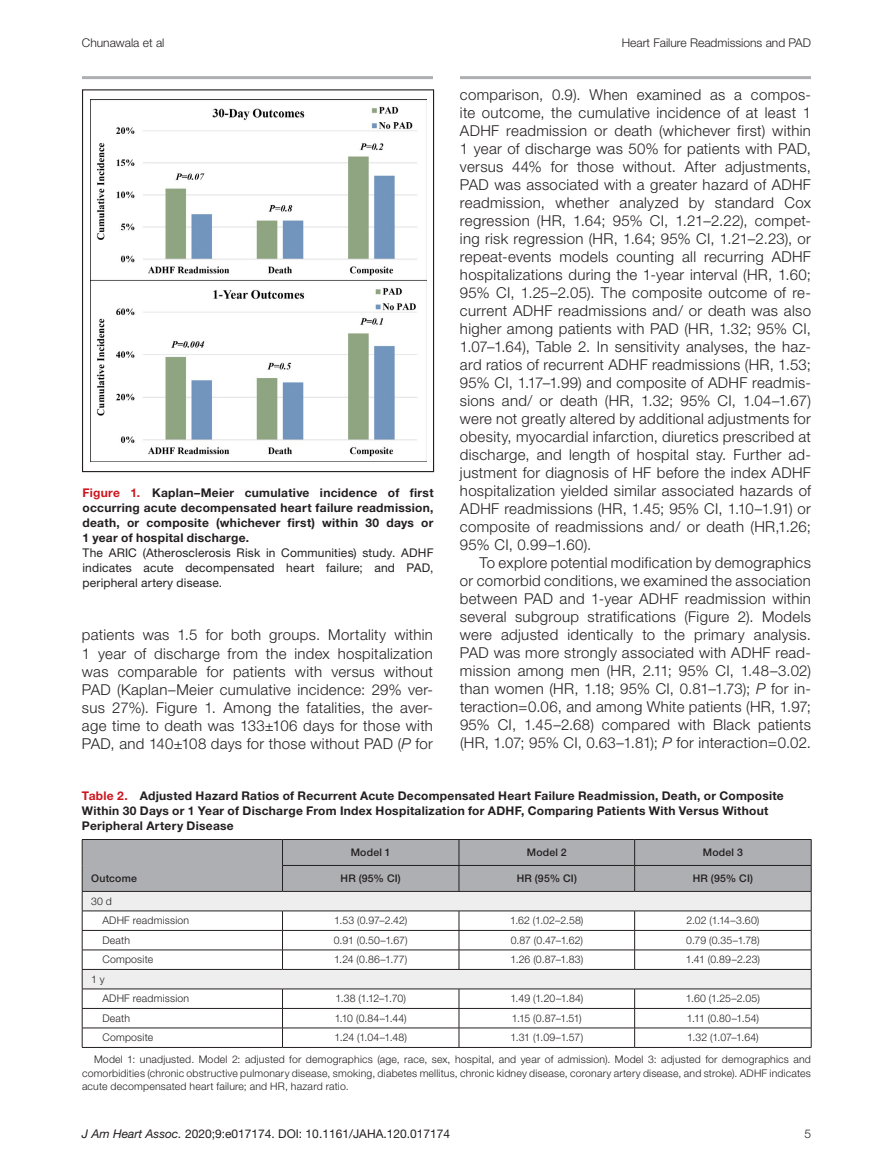
<style>
.page{position:relative;width:893px;height:1174px;background:#fff}
.page>*{position:absolute;margin:0;border:0;box-sizing:border-box;transform-origin:0 0}
.t1{font:300 15px/18px "Helvetica Neue LT Std";letter-spacing:.02em;color:#231f20;text-align:justify}
.t2{font:700 12px/15px "Helvetica Neue LT Std";letter-spacing:.025em;color:#231f20;text-align:justify}
.t3{font:12px/15px "Helvetica Neue LT Std";letter-spacing:.01em;color:#231f20;text-align:justify}
.t4{font:300 12px "Helvetica Neue LT Std";color:#231f20}
.t5{font:300 10.5px/19.5px "Helvetica Neue LT Std";letter-spacing:.02em;color:#231f20}
.t6{font:500 10.5px "Helvetica Neue LT Std";letter-spacing:.02em;color:#231f20}
.s1{color:#cd151d}
.s2{font-style:italic}
</style>
<div class="page">
<img style="left:90px;top:99px;width:336px;height:363px">
<div style="left:82px;top:89px;width:352px;height:383px;border:1px solid #231f20"></div>
<hr style="left:82px;top:1047px;width:200px;height:1px;background:#231f20">
<hr style="left:282px;top:1047px;width:177px;height:1px;background:#231f20">
<hr style="left:459px;top:1047px;width:176px;height:1px;background:#231f20">
<svg style="left:82px;top:839px;width:730px;height:208px"></svg>
<hr style="left:635px;top:1047px;width:176px;height:1px;background:#231f20">
<hr style="left:82px;top:76px;width:351px;height:3px;background:#aeafb3">
<hr style="left:460px;top:76px;width:351px;height:3px;background:#aeafb3">
<p class="t4" style="left:82px;top:35px;width:84px">Chunawala et al</p>
<p class="t4" style="left:622px;top:35px;width:191px">Heart Failure Readmissions and PAD</p>
<p class="t2" style="left:83px;top:485px;width:352px"><span class="s1">Figure 1.</span> Kaplan–Meier cumulative incidence of first occurring acute decompensated heart failure readmission, death, or composite (whichever first) within 30 days or 1 year of hospital discharge.</p>
<p class="t3" style="left:83px;top:545px;width:352px">The ARIC (Atherosclerosis Risk in Communities) study. ADHF indicates acute decompensated heart failure; and PAD, peripheral artery disease.</p>
<p class="t1" style="left:82px;top:626px;width:353px">patients was 1.5 for both groups. Mortality within 1 year of discharge from the index hospitalization was comparable for patients with versus without PAD (Kaplan–Meier cumulative incidence: 29% ver&shy;sus 27%). Figure 1. Among the fatalities, the aver&shy;age time to death was 133±106 days for those with PAD, and 140±108 days for those without PAD (<span class="s2">P</span> for</p>
<p class="t1" style="left:460px;top:85px;width:353px">comparison, 0.9). When examined as a compos&shy;ite outcome, the cumulative incidence of at least 1<br>ADHF readmission or death (whichever first) within 1 year of discharge was 50% for patients with PAD, versus 44% for those without. After adjustments, PAD was associated with a greater hazard of ADHF readmission, whether analyzed by standard Cox regression (HR, 1.64; 95% CI, 1.21–2.22), compet&shy;ing risk regression (HR, 1.64; 95% CI, 1.21–2.23), or repeat-events models counting all recurring ADHF hospitalizations during the 1-year interval (HR, 1.60; 95% CI, 1.25–2.05). The composite outcome of re&shy;current ADHF readmissions and/ or death was also higher among patients with PAD (HR, 1.32; 95% CI, 1.07–1.64), Table 2. In sensitivity analyses, the haz&shy;ard ratios of recurrent ADHF readmissions (HR, 1.53; 95% CI, 1.17–1.99) and composite of ADHF readmis&shy;sions and/ or death (HR, 1.32; 95% CI, 1.04–1.67) were not greatly altered by additional adjustments for obesity, myocardial infarction, diuretics prescribed at discharge, and length of hospital stay. Further ad&shy;justment for diagnosis of HF before the index ADHF hospitalization yielded similar associated hazards of ADHF readmissions (HR, 1.45; 95% CI, 1.10–1.91) or composite of readmissions and/ or death (HR,1.26; 95% CI, 0.99–1.60).</p>
<p class="t1" style="left:460px;top:553px;width:353px;text-indent:19px">To explore potential modification by demographics or comorbid conditions, we examined the association between PAD and 1-year ADHF readmission within several subgroup stratifications (Figure 2). Models were adjusted identically to the primary analysis.<br>PAD was more strongly associated with ADHF read&shy;mission among men (HR, 2.11; 95% CI, 1.48–3.02) than women (HR, 1.18; 95% CI, 0.81–1.73); <span class="s2">P</span> for in&shy;teraction=0.06, and among White patients (HR, 1.97; 95% CI, 1.45–2.68) compared with Black patients (HR, 1.07; 95% CI, 0.63–1.81); <span class="s2">P</span> for interaction=0.02.</p>
<p class="t2" style="left:82px;top:787px;width:703px;text-align:left"><span class="s1">Table 2.</span> Adjusted Hazard Ratios of Recurrent Acute Decompensated Heart Failure Readmission, Death, or Composite<br>Within 30 Days or 1 Year of Discharge From Index Hospitalization for ADHF, Comparing Patients With Versus Without<br>Peripheral Artery Disease</p>
<p class="t6" style="left:91px;top:872px;width:47px">Outcome</p>
<p class="t5" style="left:102px;top:891px;width:88px;text-indent:-11px">30 d<br>ADHF readmission</p>
<p class="t6" style="left:351px;top:846px;width:41px">Model 1</p>
<p class="t6" style="left:527px;top:846px;width:41px">Model 2</p>
<p class="t6" style="left:703px;top:846px;width:41px">Model 3</p>
<p class="t6" style="left:341px;top:872px;width:62px">HR (95% CI)</p>
<p class="t6" style="left:517px;top:872px;width:62px">HR (95% CI)</p>
<p class="t6" style="left:693px;top:872px;width:62px">HR (95% CI)</p>
<p class="t5" style="left:334px;top:910px;width:75px">1.53 (0.97–2.42)</p>
<p class="t5" style="left:510px;top:910px;width:75px">1.62 (1.02–2.58)</p>
<p class="t5" style="left:686px;top:910px;width:75px">2.02 (1.14–3.60)</p>
<p class="t5" style="left:102px;top:930px;width:29px">Death</p>
<p class="t5" style="left:334px;top:930px;width:76px">0.91 (0.50–1.67)</p>
<p class="t5" style="left:511px;top:930px;width:74px">0.87 (0.47–1.62)</p>
<p class="t5" style="left:686px;top:930px;width:75px">0.79 (0.35–1.78)</p>
<p class="t5" style="left:102px;top:949px;width:52px">Composite</p>
<p class="t5" style="left:334px;top:949px;width:75px">1.24 (0.86–1.77)</p>
<p class="t5" style="left:510px;top:949px;width:74px">1.26 (0.87–1.83)</p>
<p class="t5" style="left:686px;top:949px;width:76px">1.41 (0.89–2.23)</p>
<p class="t5" style="left:102px;top:969px;width:88px;text-indent:-11px">1 y<br>ADHF readmission</p>
<p class="t5" style="left:336px;top:988px;width:72px">1.38 (1.12–1.70)</p>
<p class="t5" style="left:510px;top:988px;width:74px">1.49 (1.20–1.84)</p>
<p class="t5" style="left:686px;top:988px;width:75px">1.60 (1.25–2.05)</p>
<p class="t5" style="left:102px;top:1008px;width:29px">Death</p>
<p class="t5" style="left:335px;top:1008px;width:74px">1.10 (0.84–1.44)</p>
<p class="t5" style="left:512px;top:1008px;width:71px">1.15 (0.87–1.51)</p>
<p class="t5" style="left:687px;top:1008px;width:73px">1.11 (0.80–1.54)</p>
<p class="t5" style="left:102px;top:1027px;width:52px">Composite</p>
<p class="t5" style="left:335px;top:1027px;width:74px">1.24 (1.04–1.48)</p>
<p class="t5" style="left:510px;top:1027px;width:74px">1.31 (1.09–1.57)</p>
<p class="t5" style="left:94px;top:1026px;width:718px;line-height:21.9px;text-indent:593px">1.32 (1.07–1.64)<br>Model 1: unadjusted. Model 2: adjusted for demographics (age, race, sex, hospital, and year of admission). Model 3: adjusted for demographics and</p>
<p class="t5" style="left:82px;top:1066px;width:730px;line-height:13.5px">comorbidities (chronic obstructive pulmonary disease, smoking, diabetes mellitus, chronic kidney disease, coronary artery disease, and stroke). ADHF indicates acute decompensated heart failure; and HR, hazard ratio.</p>
<p class="t3" style="left:82px;top:1126px;width:370px"><span class="s2">J Am Heart Assoc.</span> 2020;9:e017174. DOI: 10.1161/JAHA.120.017174</p>
<p class="t4" style="left:804px;top:1126px;width:8px">5</p>
</div>
